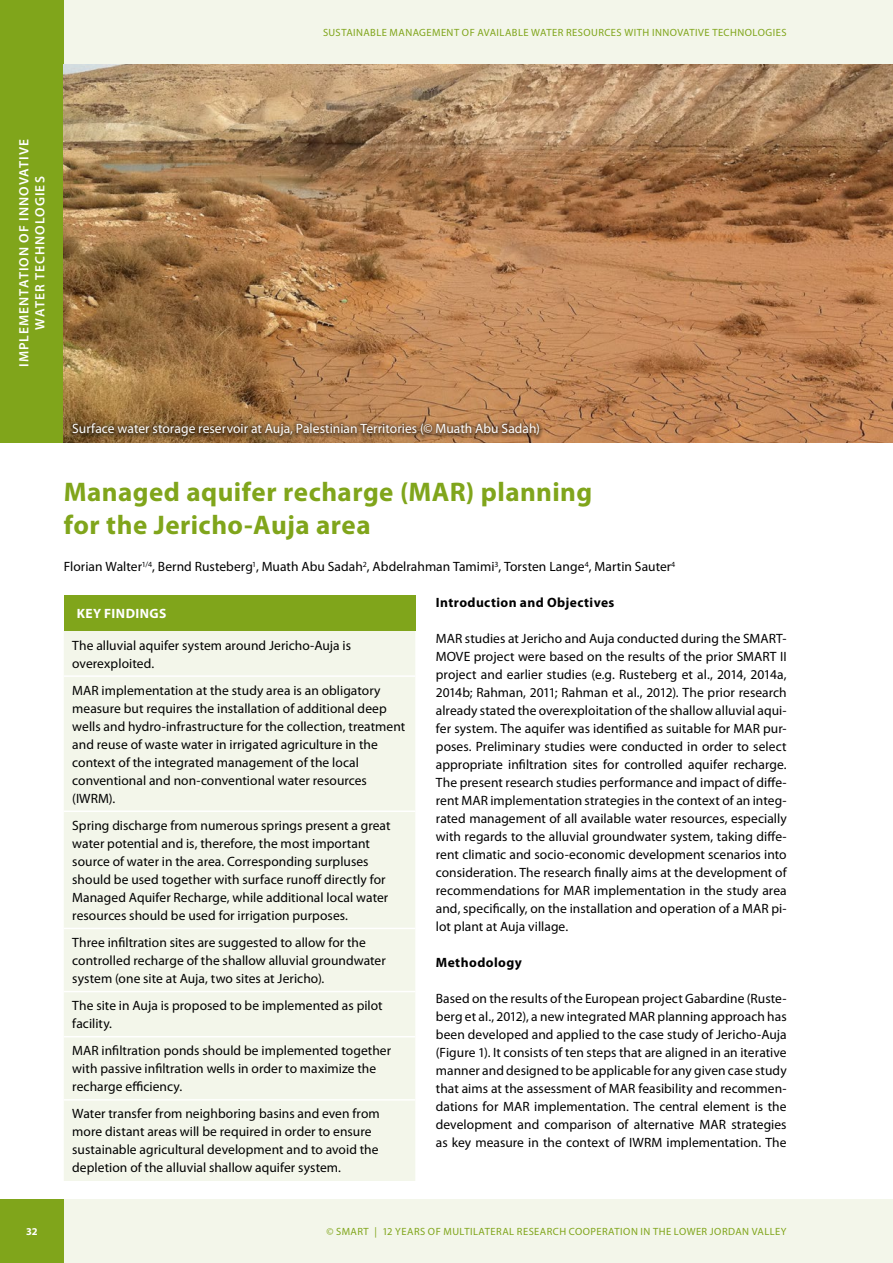
<style>
.page{position:relative;width:893px;height:1263px;background:#fff}
.page>*{position:absolute;margin:0;border:0;box-sizing:border-box;transform-origin:0 0}
.t1{font:700 27px/32.4px "Myriad Pro";letter-spacing:.015em;color:#80a51b}
.t2{font:13.5px/18px "Myriad Pro";letter-spacing:.005em;color:#000}
.t3{font:13.5px "Myriad Pro";letter-spacing:.005em;color:#fff}
.t4{font:600 13.5px/16.2px "Myriad Pro";letter-spacing:.08em;color:#fff;text-align:center}
.t5{font:700 13.5px "Myriad Pro";letter-spacing:.03em;color:#000}
.t6{font:700 13.5px "Myriad Pro";letter-spacing:.03em;color:#fff}
.t7{font:10.5px "Myriad Pro";letter-spacing:.04em;color:#80a51b}
.t8{font:700 10.5px "Myriad Pro";color:#fff}
</style>
<div class="page">
<div style="left:0;top:0;width:893px;height:64px;background:#f3f6ea"></div>
<div style="left:0;top:1199px;width:893px;height:64px;background:#f3f6ea"></div>
<div style="left:0;top:1199px;width:64px;height:64px;background:#80a51b"></div>
<div style="left:0;top:0;width:64px;height:64px;background:#80a51b"></div>
<div style="left:0;top:64px;width:64px;height:378px;background:#80a51b"></div>
<div style="left:64px;top:595px;width:351px;height:36px;background:#80a51b"></div>
<div style="left:64px;top:631px;width:351px;height:550px;background:#f3f6ea"></div>
<hr style="left:64px;top:675px;width:351px;height:2px;background:#fff">
<hr style="left:64px;top:810px;width:351px;height:2px;background:#fff">
<hr style="left:64px;top:928px;width:351px;height:1px;background:#fff">
<hr style="left:64px;top:991px;width:351px;height:1px;background:#fff">
<hr style="left:64px;top:1036px;width:351px;height:1px;background:#fff">
<hr style="left:64px;top:1099px;width:351px;height:1px;background:#fff">
<img style="left:64px;top:64px;width:829px;height:378px">
<div style="left:69px;top:420px;width:474px;height:20px;background:#000;opacity:.75"></div>
<p class="t7" style="left:323px;top:26px;width:13px">Sustainable</p>
<p class="t7" style="left:390px;top:26px;width:17px">Management</p>
<p class="t7" style="left:462px;top:26px;width:29px">of Available</p>
<p class="t7" style="left:531px;top:26px;width:16px">Water</p>
<p class="t7" style="left:566px;top:26px;width:14px">Resources</p>
<p class="t7" style="left:624px;top:26px;width:8px">with</p>
<p class="t7" style="left:652px;top:26px;width:10px">Innovative</p>
<p class="t7" style="left:712px;top:26px;width:13px">Technologies</p>
<p class="t4" style="left:15px;top:367px;width:229px;rotate:-90deg">IMPLEMENTATION OF INNOVATIVE<br>WATER TECHNOLOGIES</p>
<p class="t8" style="left:26px;top:1224px;width:13px">32</p>
<p class="t3" style="left:72px;top:420px;width:469px">Surface water storage reservoir at Auja, Palestinian Territories (© Muath Abu Sadah)</p>
<h1 class="t1" style="left:64px;top:475px;width:530px">Managed aquifer recharge (MAR) planning for the Jericho-Auja area</h1>
<p class="t2" style="left:64px;top:557px;width:613px">Florian Walter<sup>1/4</sup>, Bernd Rusteberg<sup>1</sup>, Muath Abu Sadah<sup>2</sup>, Abdelrahman Tamimi<sup>3</sup>, Torsten Lange<sup>4</sup>, Martin Sauter<sup>4</sup></p>
<p class="t6" style="left:77px;top:605px;width:91px">KEY FINDINGS</p>
<p class="t2" style="left:72px;top:636px;width:280px">The alluvial aquifer system around Jericho-Auja is overexploited.</p>
<p class="t2" style="left:72px;top:681px;width:335px">MAR implementation at the study area is an obligatory measure but requires the installation of additional deep wells and hydro-infrastructure for the collection, treatment and reuse of waste water in irrigated agriculture in the context of the integrated management of the local conventional and non-conventional water resources (IWRM).</p>
<p class="t2" style="left:72px;top:816px;width:320px">Spring discharge from numerous springs present a great water potential and is, therefore, the most important source of water in the area. Corresponding surpluses should be used together with surface runoff directly for Managed Aquifer Recharge, while additional local water resources should be used for irrigation purposes.</p>
<p class="t2" style="left:72px;top:933px;width:315px">Three infiltration sites are suggested to allow for the controlled recharge of the shallow alluvial groundwater system (one site at Auja, two sites at Jericho).</p>
<p class="t2" style="left:72px;top:996px;width:312px">The site in Auja is proposed to be implemented as pilot facility.</p>
<p class="t2" style="left:72px;top:1041px;width:320px">MAR infiltration ponds should be implemented together with passive infiltration wells in order to maximize the recharge efficiency.</p>
<p class="t2" style="left:72px;top:1105px;width:309px">Water transfer from neighboring basins and even from more distant areas will be required in order to ensure sustainable agricultural development and to avoid the depletion of the alluvial shallow aquifer system.</p>
<p class="t5" style="left:436px;top:594px;width:180px">Introduction and Objectives</p>
<p class="t2" style="left:436px;top:629px;width:352px;text-align:justify">MAR studies at Jericho and Auja conducted during the SMART-MOVE project were based on the results of the prior SMART II project and earlier studies (e.g. Rusteberg et al., 2014, 2014a, 2014b; Rahman, 2011; Rahman et al., 2012). The prior research already stated the overexploitation of the shallow alluvial aqui&shy;fer system. The aquifer was identified as suitable for MAR pur&shy;poses. Preliminary studies were conducted in order to select appropriate infiltration sites for controlled aquifer recharge.<br>The present research studies performance and impact of diffe&shy;rent MAR implementation strategies in the context of an integ&shy;rated management of all available water resources, especially with regards to the alluvial groundwater system, taking diffe&shy;rent climatic and socio-economic development scenarios into consideration. The research finally aims at the development of recommendations for MAR implementation in the study area and, specifically, on the installation and operation of a MAR pi&shy;lot plant at Auja village.</p>
<p class="t5" style="left:436px;top:954px;width:87px">Methodology</p>
<p class="t2" style="left:436px;top:989px;width:352px;text-align:justify">Based on the results of the European project Gabardine (Ruste&shy;berg et al., 2012), a new integrated MAR planning approach has been developed and applied to the case study of Jericho-Auja (Figure 1). It consists of ten steps that are aligned in an iterative manner and designed to be applicable for any given case study that aims at the assessment of MAR feasibility and recommen&shy;dations for MAR implementation. The central element is the development and comparison of alternative MAR strategies as key measure in the context of IWRM implementation. The</p>
<p class="t7" style="left:327px;top:1225px;width:76px">© SMART | 12 years</p>
<p class="t7" style="left:428px;top:1225px;width:23px">of multilateral</p>
<p class="t7" style="left:517px;top:1225px;width:7px">research</p>
<p class="t7" style="left:569px;top:1225px;width:8px">cooperation</p>
<p class="t7" style="left:641px;top:1225px;width:20px">in the</p>
<p class="t7" style="left:674px;top:1225px;width:14px">Lower</p>
<p class="t7" style="left:710px;top:1225px;width:13px">Jordan</p>
<p class="t7" style="left:752px;top:1225px;width:13px">Valley</p>
</div>
